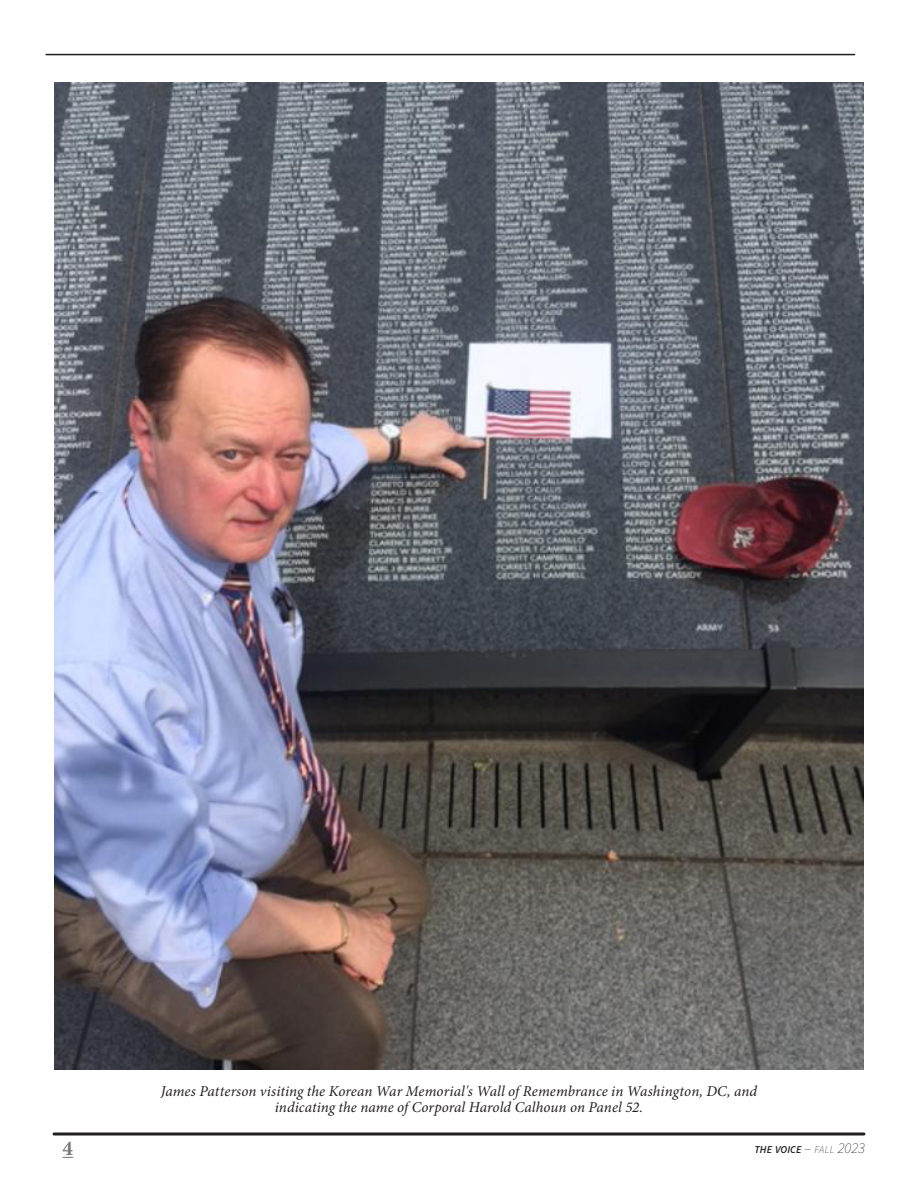
<style>
.page{position:relative;width:918px;height:1188px;background:#fff}
.page>*{position:absolute;margin:0;border:0;box-sizing:border-box;transform-origin:0 0}
.t1{font:700 21px "Minion Pro";color:#76787b}
.t2{font:italic 15px/16.5px "Minion Pro";letter-spacing:.005em;color:#231f20;text-align:center}
.t3{font:italic 10.5px "Source Sans Variable";color:#231f20}
.s1{font-size:15px}
</style>
<div class="page">
<svg style="left:54px;top:1132px;width:810px;height:4px;background:#595657"></svg>
<hr style="left:46px;top:54px;width:809px;height:1px;background:#231f20">
<img style="left:54px;top:82px;width:809px;height:988px">
<p class="t2" style="left:161px;top:1083px;width:598px">James Patterson visiting the Korean War Memorial's Wall of Remembrance in Washington, DC, and indicating the name of Corporal Harold Calhoun on Panel 52.</p>
<h1 class="t1" style="left:63px;top:1134px;width:12px">4</h1>
<p class="t3" style="left:755px;top:1143px;width:112px">THE VOICE <span class="s1">–</span> FALL <span class="s1">2023</span></p>
</div>
